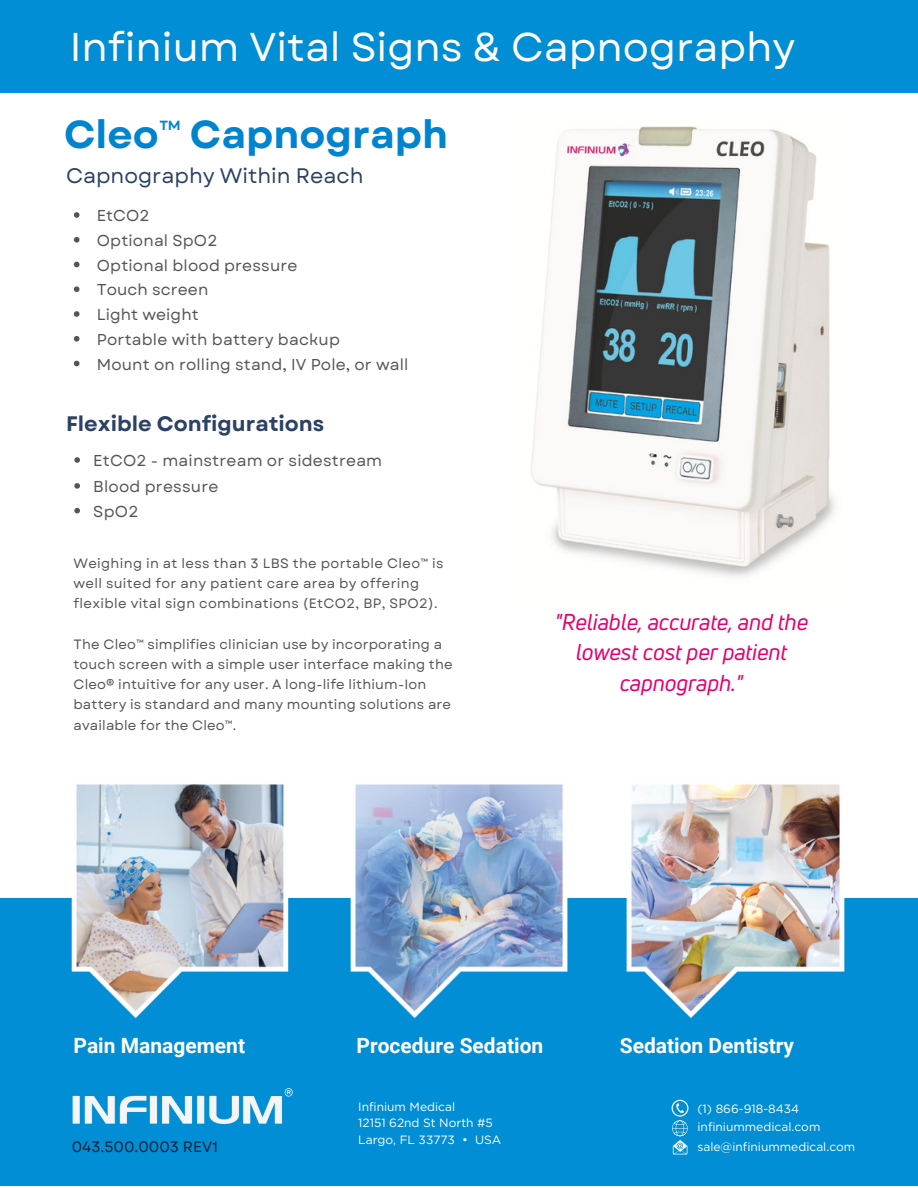
<style>
.page{position:relative;width:918px;height:1188px;background:#fff}
.page>*{position:absolute;margin:0;border:0;box-sizing:border-box;transform-origin:0 0}
.t1{font:40.05px "Garet";color:#fff}
.t2{font:700 39px "Garet";color:#0084d0}
.t3{font:italic 22.5px/30.3px "Uni Neue";color:#e4016e;text-align:center}
.t4{font:700 21px "Roboto";color:#fff}
.t5{font:21px "Garet";color:#2c4264}
.t6{font:700 21px "Garet";color:#2c4264}
.t7{font:15.75px "Garet";letter-spacing:.01em;color:#565454}
.t8{font:15px "Garet";color:#162237}
.t9{font:13.5px/20.2px "Garet";letter-spacing:.015em;color:#565454}
.t10{font:12px "Gotham HTF";color:#fff}
.s1{font-weight:400}
</style>
<div class="page">
<div style="left:0;top:0;width:918px;height:92px;background:#018ed5"></div>
<div style="left:0;top:898px;width:918px;height:288px;background:#018ed5"></div>
<svg style="left:672px;top:1100px;width:16px;height:54px"></svg>
<img style="left:530px;top:126px;width:306px;height:451px">
<svg style="left:74px;top:212px;width:6px;height:6px"></svg>
<svg style="left:74px;top:237px;width:6px;height:6px"></svg>
<svg style="left:74px;top:262px;width:6px;height:5px"></svg>
<svg style="left:74px;top:286px;width:6px;height:6px"></svg>
<svg style="left:74px;top:311px;width:6px;height:6px"></svg>
<svg style="left:74px;top:336px;width:6px;height:6px"></svg>
<svg style="left:74px;top:361px;width:6px;height:5px"></svg>
<svg style="left:74px;top:457px;width:6px;height:6px"></svg>
<svg style="left:74px;top:483px;width:6px;height:6px"></svg>
<svg style="left:74px;top:508px;width:6px;height:5px"></svg>
<img style="left:71px;top:784px;width:218px;height:235px">
<img style="left:350px;top:784px;width:218px;height:235px">
<img style="left:626px;top:784px;width:219px;height:235px">
<img style="left:72px;top:1089px;width:221px;height:34px">
<p class="t1" style="left:70px;top:18px;width:727px">Infinium Vital Signs &amp; Capnography</p>
<p class="t2" style="left:64px;top:106px;width:385px">Cleo<span class="s1">™</span> Capnograph</p>
<p class="t5" style="left:66px;top:160px;width:299px">Capnography Within Reach</p>
<p class="t7" style="left:97px;top:204px;width:54px">EtCO2</p>
<p class="t7" style="left:97px;top:229px;width:122px">Optional SpO2</p>
<p class="t7" style="left:97px;top:254px;width:202px">Optional blood pressure</p>
<p class="t7" style="left:97px;top:279px;width:113px">Touch screen</p>
<p class="t7" style="left:97px;top:303px;width:104px">Light weight</p>
<p class="t7" style="left:97px;top:328px;width:245px">Portable with battery backup</p>
<p class="t7" style="left:97px;top:353px;width:313px">Mount on rolling stand, IV Pole, or wall</p>
<p class="t6" style="left:66px;top:409px;width:260px">Flexible Configurations</p>
<p class="t7" style="left:93px;top:449px;width:290px">EtCO2 - mainstream or sidestream</p>
<p class="t7" style="left:93px;top:475px;width:127px">Blood pressure</p>
<p class="t7" style="left:93px;top:500px;width:47px">SpO2</p>
<p class="t9" style="left:73px;top:553px;width:372px">Weighing in at less than 3 LBS the portable Cleo™ is well suited for any patient care area by offering flexible vital sign combinations (EtCO2, BP, SPO2).</p>
<p class="t9" style="left:73px;top:634px;width:381px">The Cleo™ simplifies clinician use by incorporating a touch screen with a simple user interface making the Cleo® intuitive for any user. A long-life lithium-Ion battery is standard and many mounting solutions are available for the Cleo™.</p>
<p class="t3" style="left:555px;top:606px;width:255px">"Reliable, accurate, and the lowest cost per patient capnograph."</p>
<p class="t4" style="left:73px;top:1034px;width:173px">Pain Management</p>
<p class="t4" style="left:357px;top:1034px;width:188px">Procedure Sedation</p>
<p class="t4" style="left:620px;top:1034px;width:176px">Sedation Dentistry</p>
<p class="t8" style="left:72px;top:1136px;width:148px">043.500.0003 REV1</p>
<p class="t10" style="left:358px;top:1100px;width:98px">Infinium Medical</p>
<p class="t10" style="left:358px;top:1117px;width:136px">12151 62nd St North #5</p>
<p class="t10" style="left:358px;top:1133px;width:145px">Largo, FL 33773 • USA</p>
<p class="t10" style="left:697px;top:1103px;width:103px">(1) 866-918-8434</p>
<p class="t10" style="left:697px;top:1121px;width:125px">infiniummedical.com</p>
<p class="t10" style="left:697px;top:1141px;width:159px">sale@infiniummedical.com</p>
</div>
